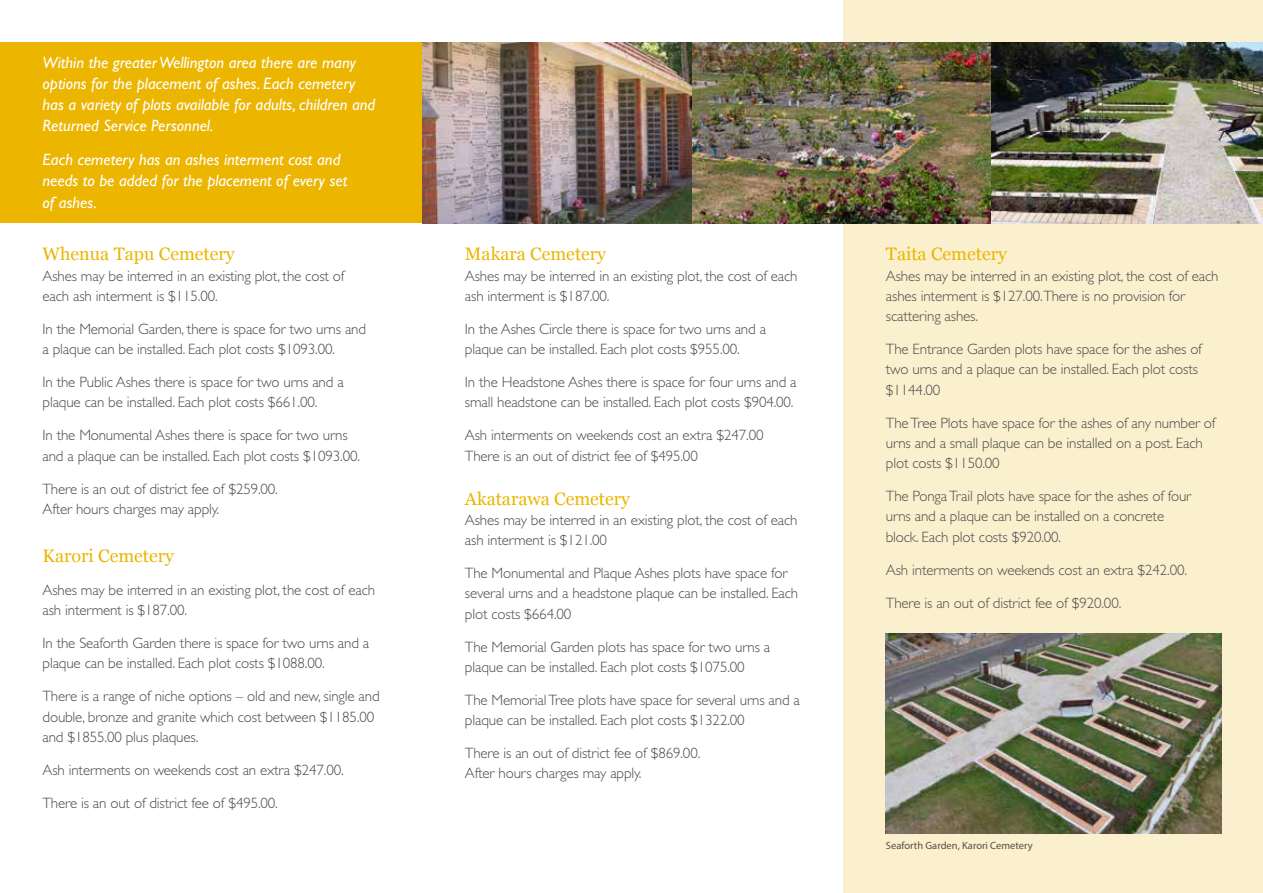
<style>
.page{position:relative;width:1263px;height:893px;background:#fff}
.page>*{position:absolute;margin:0;border:0;box-sizing:border-box;transform-origin:0 0}
.t1{font:18px "Georgia";color:#ecb500}
.t2{font:italic 16.5px/21px "Gill Sans";color:#fff}
.t3{font:300 15px/20.2px "Gill Sans";letter-spacing:-.01em;color:#4a4a4d}
.t4{font:10.5px "Myriad Pro";color:#584e45}
</style>
<div class="page">
<div style="left:0;top:43px;width:422px;height:180px;background:#ecb500"></div>
<div style="left:843px;top:0;width:420px;height:893px;background:#fbf0cd"></div>
<img style="left:886px;top:634px;width:336px;height:199px">
<img style="left:422px;top:43px;width:841px;height:180px">
<p class="t2" style="left:43px;top:52px;width:334px">Within the greater Wellington area there are many options for the placement of ashes. Each cemetery has a variety of plots available for adults, children and Returned Service Personnel.</p>
<p class="t2" style="left:43px;top:149px;width:306px">Each cemetery has an ashes interment cost and needs to be added for the placement of every set</p>
<p class="t2" style="left:43px;top:192px;width:56px">of ashes.</p>
<p class="t1" style="left:43px;top:241px;width:194px">Whenua Tapu Cemetery</p>
<p class="t3" style="left:43px;top:266px;width:303px">Ashes may be interred in an existing plot, the cost of each ash interment is $115.00.</p>
<p class="t3" style="left:43px;top:319px;width:325px">In the Memorial Garden, there is space for two urns and a plaque can be installed. Each plot costs $1093.00.</p>
<p class="t3" style="left:43px;top:372px;width:303px">In the Public Ashes there is space for two urns and a plaque can be installed. Each plot costs $661.00.</p>
<p class="t3" style="left:43px;top:425px;width:319px">In the Monumental Ashes there is space for two urns and a plaque can be installed. Each plot costs $1093.00.</p>
<p class="t3" style="left:43px;top:479px;width:237px">There is an out of district fee of $259.00.<br>After hours charges may apply.</p>
<p class="t1" style="left:43px;top:542px;width:133px">Karori Cemetery</p>
<p class="t3" style="left:43px;top:580px;width:334px">Ashes may be interred in an existing plot, the cost of each ash interment is $187.00.</p>
<p class="t3" style="left:43px;top:633px;width:328px">In the Seaforth Garden there is space for two urns and a plaque can be installed. Each plot costs $1088.00.</p>
<p class="t3" style="left:43px;top:686px;width:339px">There is a range of niche options – old and new, single and double, bronze and granite which cost between $1185.00 and $1855.00 plus plaques.</p>
<p class="t3" style="left:43px;top:753px;width:303px;line-height:33px">Ash interments on weekends cost an extra $247.00.<br>There is an out of district fee of $495.00.</p>
<p class="t1" style="left:465px;top:241px;width:143px">Makara Cemetery</p>
<p class="t3" style="left:465px;top:266px;width:334px">Ashes may be interred in an existing plot, the cost of each ash interment is $187.00.</p>
<p class="t3" style="left:465px;top:319px;width:303px">In the Ashes Circle there is space for two urns and a plaque can be installed. Each plot costs $955.00.</p>
<p class="t3" style="left:465px;top:372px;width:333px">In the Headstone Ashes there is space for four urns and a small headstone can be installed. Each plot costs $904.00.</p>
<p class="t3" style="left:465px;top:425px;width:300px">Ash interments on weekends cost an extra $247.00<br>There is an out of district fee of $495.00</p>
<p class="t1" style="left:465px;top:485px;width:167px">Akatarawa Cemetery</p>
<p class="t3" style="left:465px;top:510px;width:334px">Ashes may be interred in an existing plot, the cost of each ash interment is $121.00</p>
<p class="t3" style="left:465px;top:563px;width:335px">The Monumental and Plaque Ashes plots have space for several urns and a headstone plaque can be installed. Each plot costs $664.00</p>
<p class="t3" style="left:465px;top:637px;width:307px">The Memorial Garden plots has space for two urns a plaque can be installed. Each plot costs $1075.00</p>
<p class="t3" style="left:465px;top:690px;width:337px">The Memorial Tree plots have space for several urns and a plaque can be installed. Each plot costs $1322.00</p>
<p class="t3" style="left:465px;top:743px;width:237px">There is an out of district fee of $869.00.<br>After hours charges may apply.</p>
<p class="t1" style="left:886px;top:241px;width:123px">Taita Cemetery</p>
<p class="t3" style="left:886px;top:266px;width:334px">Ashes may be interred in an existing plot, the cost of each ashes interment is $127.00.There is no provision for scattering ashes.</p>
<p class="t3" style="left:886px;top:339px;width:317px">The Entrance Garden plots have space for the ashes of two urns and a plaque can be installed. Each plot costs $1144.00</p>
<p class="t3" style="left:886px;top:413px;width:331px">The Tree Plots have space for the ashes of any number of urns and a small plaque can be installed on a post. Each plot costs $1150.00</p>
<p class="t3" style="left:886px;top:486px;width:307px">The Ponga Trail plots have space for the ashes of four urns and a plaque can be installed on a concrete block. Each plot costs $920.00.</p>
<p class="t3" style="left:886px;top:560px;width:303px">Ash interments on weekends cost an extra $242.00.</p>
<p class="t3" style="left:886px;top:593px;width:237px">There is an out of district fee of $920.00.</p>
<p class="t4" style="left:886px;top:839px;width:148px">Seaforth Garden, Karori Cemetery</p>
</div>
